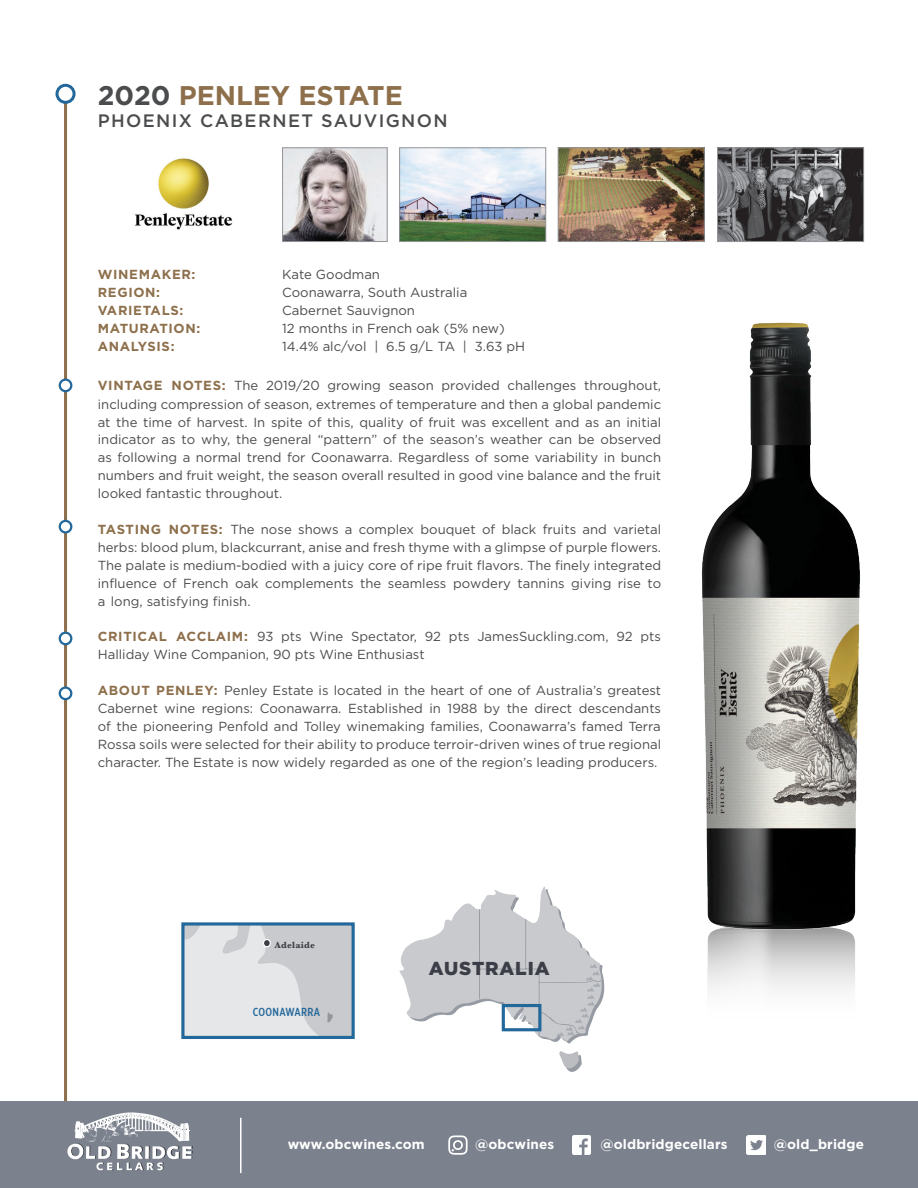
<style>
.page{position:relative;width:918px;height:1188px;background:#fff}
.page>*{position:absolute;margin:0;border:0;box-sizing:border-box;transform-origin:0 0}
.t1{font:700 27px "Gotham";color:#8d6f4b}
.t2{font:900 18.75px "Gotham";letter-spacing:.05em;color:#3b3e46}
.t3{font:500 18px "Gotham";letter-spacing:.075em;color:#4b4c4d}
.space{font:700 13.5px "Gotham";letter-spacing:.01em;color:#fff}
.Tasting_Notes_Paragr{font:13.2px/18px "Gotham";color:#4b4c4d;text-align:justify}
.Tasting_Notes_Paragr-2{font:700 13.2px "Gotham";letter-spacing:.05em;color:#8d6f4b}
.t4{font:500 11.7px "Gotham X Narrow";letter-spacing:.025em;color:#23689a}
.t5{font:700 9.3px "Baskerville";letter-spacing:.025em;color:#3b3e46}
.s1{color:#4b4c4d}
.s2{font-weight:700;color:#8d6f4b}
</style>
<div class="page">
<img style="left:701px;top:322px;width:159px;height:618px">
<img style="left:134px;top:158px;width:99px;height:72px">
<hr style="left:64px;top:85px;width:3px;height:1026px;background:#8d6f4b">
<img style="left:284px;top:149px;width:102px;height:91px">
<div style="left:282px;top:147px;width:106px;height:95px;border:1px solid #939598"></div>
<img style="left:560px;top:149px;width:143px;height:91px">
<div style="left:558px;top:147px;width:147px;height:95px;border:1px solid #939598"></div>
<img style="left:401px;top:149px;width:143px;height:91px">
<div style="left:399px;top:147px;width:147px;height:95px;border:1px solid #939598"></div>
<div style="left:57px;top:85px;width:17px;height:17px;background:#fff;border-radius:50%"></div>
<div style="left:56px;top:84px;width:20px;height:20px;border:3px solid #23689a;border-radius:50%"></div>
<img style="left:719px;top:149px;width:143px;height:91px">
<div style="left:717px;top:147px;width:147px;height:95px;border:1px solid #939598"></div>
<div style="left:60px;top:521px;width:11px;height:11px;background:#fff;border-radius:50%"></div>
<div style="left:59px;top:520px;width:13px;height:14px;border:2px solid #23689a;border-radius:50%"></div>
<div style="left:60px;top:688px;width:11px;height:11px;background:#fff;border-radius:50%"></div>
<div style="left:59px;top:686px;width:13px;height:14px;border:2px solid #23689a;border-radius:50%"></div>
<div style="left:60px;top:380px;width:11px;height:11px;background:#fff;border-radius:50%"></div>
<div style="left:59px;top:379px;width:13px;height:13px;border:2px solid #23689a;border-radius:50%"></div>
<div style="left:60px;top:633px;width:11px;height:11px;background:#fff;border-radius:50%"></div>
<div style="left:59px;top:632px;width:13px;height:13px;border:2px solid #23689a;border-radius:50%"></div>
<svg style="left:185px;top:926px;width:166px;height:109px;background:#dadbdd"></svg>
<div style="left:263px;top:940px;width:7px;height:7px;background:#3b3e46;border-radius:50%"></div>
<div style="left:263px;top:939px;width:8px;height:8px;border:1px solid #fff;border-radius:50%"></div>
<div style="left:181px;top:922px;width:174px;height:117px;border:3px solid #23689a"></div>
<svg style="left:559px;top:1051px;width:23px;height:21px"></svg>
<svg style="left:399px;top:887px;width:206px;height:157px"></svg>
<div style="left:0;top:1102px;width:918px;height:86px;background:#7b828d"></div>
<img style="left:572px;top:1136px;width:19px;height:18px">
<img style="left:747px;top:1135px;width:19px;height:20px">
<svg style="left:448px;top:1135px;width:20px;height:20px"></svg>
<svg style="left:67px;top:1145px;width:4px;height:13px"></svg>
<img style="left:74px;top:1112px;width:115px;height:30px">
<img style="left:71px;top:1144px;width:122px;height:27px">
<hr style="left:240px;top:1118px;width:2px;height:55px;background:#fff">
<p class="t1" style="left:98px;top:78px;width:307px"><span class="s1">2020</span> PENLEY ESTATE</p>
<p class="t3" style="left:98px;top:109px;width:351px">PHOENIX CABERNET SAUVIGNON</p>
<p class="Tasting_Notes_Paragr-2" style="left:98px;top:266px;width:99px">WINEMAKER:</p>
<p class="Tasting_Notes_Paragr" style="left:282px;top:265px;width:99px">Kate Goodman</p>
<p class="Tasting_Notes_Paragr-2" style="left:98px;top:284px;width:64px">REGION:</p>
<p class="Tasting_Notes_Paragr" style="left:282px;top:283px;width:187px">Coonawarra, South Australia</p>
<p class="Tasting_Notes_Paragr-2" style="left:98px;top:302px;width:87px">VARIETALS:</p>
<p class="Tasting_Notes_Paragr" style="left:282px;top:301px;width:134px">Cabernet Sauvignon</p>
<p class="Tasting_Notes_Paragr-2" style="left:98px;top:320px;width:104px">MATURATION:</p>
<p class="Tasting_Notes_Paragr" style="left:282px;top:319px;width:224px">12 months in French oak (5% new)</p>
<p class="Tasting_Notes_Paragr-2" style="left:98px;top:338px;width:78px">ANALYSIS:</p>
<p class="Tasting_Notes_Paragr" style="left:282px;top:337px;width:244px">14.4% alc/vol | 6.5 g/L TA | 3.63 pH</p>
<p class="Tasting_Notes_Paragr" style="left:98px;top:376px;width:565px"><span class="s2">VINTAGE NOTES:</span> The 2019/20 growing season provided challenges throughout, including compression of season, extremes of temperature and then a global pandemic at the time of harvest. In spite of this, quality of fruit was excellent and as an initial indicator as to why, the general “pattern” of the season’s weather can be observed as following a normal trend for Coonawarra. Regardless of some variability in bunch numbers and fruit weight, the season overall resulted in good vine balance and the fruit looked fantastic throughout.</p>
<p class="Tasting_Notes_Paragr" style="left:98px;top:520px;width:565px"><span class="s2">TASTING NOTES:</span> The nose shows a complex bouquet of black fruits and varietal herbs: blood plum, blackcurrant, anise and fresh thyme with a glimpse of purple flowers.<br>The palate is medium-bodied with a juicy core of ripe fruit flavors. The finely integrated influence of French oak complements the seamless powdery tannins giving rise to a long, satisfying finish.</p>
<p class="Tasting_Notes_Paragr" style="left:98px;top:628px;width:565px"><span class="s2">CRITICAL ACCLAIM:</span> 93 pts Wine Spectator, 92 pts JamesSuckling.com, 92 pts<br>Halliday Wine Companion, 90 pts Wine Enthusiast</p>
<p class="Tasting_Notes_Paragr" style="left:98px;top:681px;width:565px"><span class="s2">ABOUT PENLEY:</span> Penley Estate is located in the heart of one of Australia’s greatest Cabernet wine regions: Coonawarra. Established in 1988 by the direct descendants of the pioneering Penfold and Tolley winemaking families, Coonawarra’s famed Terra Rossa soils were selected for their ability to produce terroir-driven wines of true regional character. The Estate is now widely regarded as one of the region’s leading producers.</p>
<p class="t5" style="left:275px;top:938px;width:42px">Adelaide</p>
<p class="t4" style="left:253px;top:1005px;width:69px">COONAWARRA</p>
<p class="t2" style="left:429px;top:956px;width:122px">AUSTRALIA</p>
<p class="space" style="left:288px;top:1135px;width:139px">www.obcwines.com</p>
<p class="space" style="left:475px;top:1135px;width:81px">@obcwines</p>
<p class="space" style="left:600px;top:1135px;width:129px">@oldbridgecellars</p>
<p class="space" style="left:774px;top:1135px;width:92px">@old_bridge</p>
</div>
